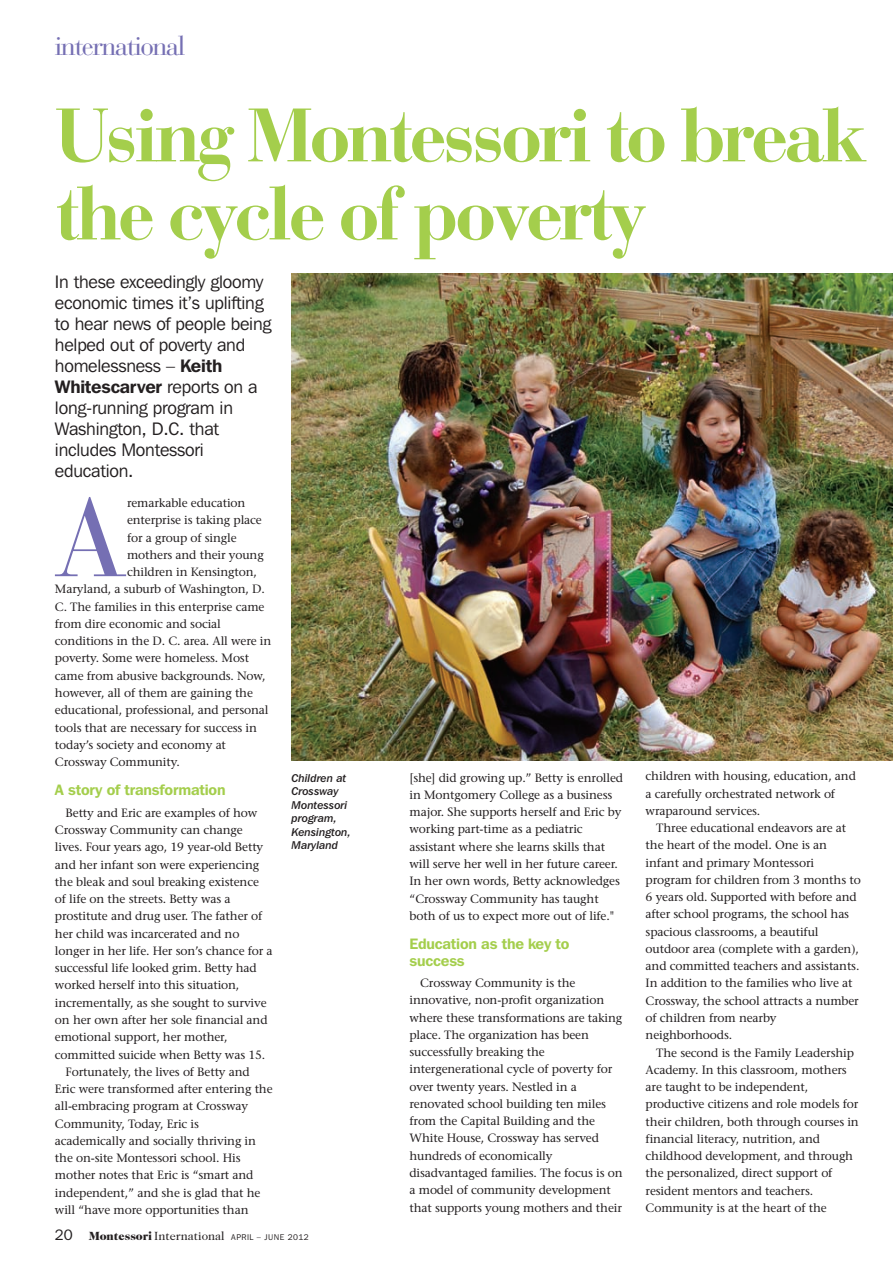
<style>
.page{position:relative;width:893px;height:1263px;background:#fff}
.page>*{position:absolute;margin:0;border:0;box-sizing:border-box;transform-origin:0 0}
.t1{font:109.95px "Bauer Bodoni";color:#756fb3}
.t2{font:700 75px/78px "Bauer Bodoni";letter-spacing:-.055em;color:#a4ce4c}
.t3{font:27px "Bauer Bodoni";letter-spacing:-.055em;color:#756fb3}
.t4{font:18px/21px "Franklin Gothic IT Cby BT";letter-spacing:-.015em;color:#231f20}
.t5{font:600 15px/16.5px "Franklin Gothic IT Cby BT";letter-spacing:-.015em;color:#a4ce4c}
.t6{font:12px/17.2px "Stone Serif";letter-spacing:-.01em;color:#231f20}
.t7{font:11.25px/13.5px "Franklin Gothic IT Cby BT Med Ital";color:#231f20}
.t8{font:8.25px "Franklin Gothic IT Cby BT";letter-spacing:.06em;color:#231f20}
.s1{font-weight:600}
.s2{font-size:15px}
.s3{font-family:"Caslon Two Twenty Four";font-weight:900;font-size:12px}
.s4{font-family:"Caslon Two Twenty Four";font-size:12px}
</style>
<div class="page">
<img style="left:291px;top:273px;width:601px;height:488px">
<h3 class="t3" style="left:55px;top:29px;width:132px">international</h3>
<h2 class="t2" style="left:55px;top:97px;width:813px">Using Montessori to break the cycle of poverty</h2>
<p class="t4" style="left:55px;top:270px;width:218px">In these exceedingly gloomy economic times it’s uplifting to hear news of people being helped out of poverty and homelessness – <span class="s1">Keith<br>Whitescarver</span> reports on a long-running program in<br>Washington, D.C. that includes Montessori education.</p>
<h1 class="t1" style="left:54px;top:472px;width:75px">A</h1>
<p class="t6" style="left:127px;top:494px;width:120px">remarkable education</p>
<p class="t6" style="left:127px;top:511px;width:136px">enterprise is taking place</p>
<p class="t6" style="left:127px;top:528px;width:111px">for a group of single</p>
<p class="t6" style="left:127px;top:546px;width:138px">mothers and their young</p>
<p class="t6" style="left:127px;top:563px;width:131px">children in Kensington,</p>
<p class="t6" style="left:55px;top:580px;width:211px">Maryland, a suburb of Washington, D.</p>
<p class="t6" style="left:55px;top:597px;width:211px">C. The families in this enterprise came</p>
<p class="t6" style="left:55px;top:615px;width:167px">from dire economic and social</p>
<p class="t6" style="left:55px;top:632px;width:218px">conditions in the D. C. area. All were in</p>
<p class="t6" style="left:55px;top:649px;width:196px">poverty. Some were homeless. Most</p>
<p class="t6" style="left:55px;top:666px;width:212px">came from abusive backgrounds. Now,</p>
<p class="t6" style="left:55px;top:684px;width:199px">however, all of them are gaining the</p>
<p class="t6" style="left:55px;top:701px;width:215px">educational, professional, and personal</p>
<p class="t6" style="left:55px;top:718px;width:203px">tools that are necessary for success in</p>
<p class="t6" style="left:55px;top:735px;width:172px">today’s society and economy at</p>
<p class="t6" style="left:55px;top:753px;width:126px">Crossway Community.</p>
<p class="t5" style="left:55px;top:781px;width:172px">A story of transformation</p>
<p class="t6" style="left:66px;top:803px;width:193px">Betty and Eric are examples of how</p>
<p class="t6" style="left:55px;top:821px;width:189px">Crossway Community can change</p>
<p class="t6" style="left:55px;top:838px;width:210px">lives. Four years ago, 19 year-old Betty</p>
<p class="t6" style="left:55px;top:855px;width:206px">and her infant son were experiencing</p>
<p class="t6" style="left:55px;top:872px;width:205px">the bleak and soul breaking existence</p>
<p class="t6" style="left:55px;top:890px;width:177px">of life on the streets. Betty was a</p>
<p class="t6" style="left:55px;top:907px;width:209px">prostitute and drug user. The father of</p>
<p class="t6" style="left:55px;top:924px;width:186px">her child was incarcerated and no</p>
<p class="t6" style="left:55px;top:941px;width:219px">longer in her life. Her son’s chance for a</p>
<p class="t6" style="left:55px;top:959px;width:203px">successful life looked grim. Betty had</p>
<p class="t6" style="left:55px;top:976px;width:186px">worked herself into this situation,</p>
<p class="t6" style="left:55px;top:993px;width:213px">incrementally, as she sought to survive</p>
<p class="t6" style="left:55px;top:1010px;width:214px">on her own after her sole financial and</p>
<p class="t6" style="left:55px;top:1028px;width:174px">emotional support, her mother,</p>
<p class="t6" style="left:55px;top:1045px;width:212px">committed suicide when Betty was 15.</p>
<p class="t6" style="left:66px;top:1062px;width:186px">Fortunately, the lives of Betty and</p>
<p class="t6" style="left:55px;top:1079px;width:219px">Eric were transformed after entering the</p>
<p class="t6" style="left:55px;top:1097px;width:194px">all-embracing program at Crossway</p>
<p class="t6" style="left:55px;top:1114px;width:146px">Community, Today, Eric is</p>
<p class="t6" style="left:55px;top:1131px;width:202px">academically and socially thriving in</p>
<p class="t6" style="left:55px;top:1148px;width:187px">the on-site Montessori school. His</p>
<p class="t6" style="left:55px;top:1166px;width:200px">mother notes that Eric is “smart and</p>
<p class="t6" style="left:55px;top:1183px;width:207px">independent,” and she is glad that he</p>
<p class="t6" style="left:55px;top:1200px;width:195px">will “have more opportunities than</p>
<p class="t7" style="left:291px;top:770px;width:61px">Children at<br>Crossway<br>Montessori program,<br>Kensington,<br>Maryland</p>
<p class="t8" style="left:55px;top:1231px;width:255px"><span class="s2">20</span> <span class="s3">Montessori</span> <span class="s4">International</span> APRIL – JUNE 2012</p>
<p class="t6" style="left:409px;top:768px;width:215px">[she] did growing up.” Betty is enrolled in Montgomery College as a business major. She supports herself and Eric by working part-time as a pediatric assistant where she learns skills that will serve her well in her future career.<br>In her own words, Betty acknowledges “Crossway Community has taught both of us to expect more out of life."</p>
<p class="t5" style="left:409px;top:935px;width:161px">Education as the key to success</p>
<p class="t6" style="left:409px;top:974px;width:214px;text-indent:11px">Crossway Community is the innovative, non-profit organization where these transformations are taking place. The organization has been successfully breaking the intergenerational cycle of poverty for over twenty years. Nestled in a renovated school building ten miles from the Capital Building and the White House, Crossway has served hundreds of economically disadvantaged families. The focus is on a model of community development that supports young mothers and their</p>
<p class="t6" style="left:645px;top:767px;width:212px">children with housing, education, and a carefully orchestrated network of wraparound services.</p>
<p class="t6" style="left:645px;top:819px;width:216px;text-indent:11px">Three educational endeavors are at the heart of the model. One is an infant and primary Montessori program for children from 3 months to 6 years old. Supported with before and after school programs, the school has spacious classrooms, a beautiful outdoor area (complete with a garden), and committed teachers and assistants.<br>In addition to the families who live at Crossway, the school attracts a number of children from nearby neighborhoods.</p>
<p class="t6" style="left:645px;top:1043px;width:215px;text-indent:11px">The second is the Family Leadership Academy. In this classroom, mothers are taught to be independent, productive citizens and role models for their children, both through courses in financial literacy, nutrition, and childhood development, and through the personalized, direct support of resident mentors and teachers.<br>Community is at the heart of the</p>
</div>
